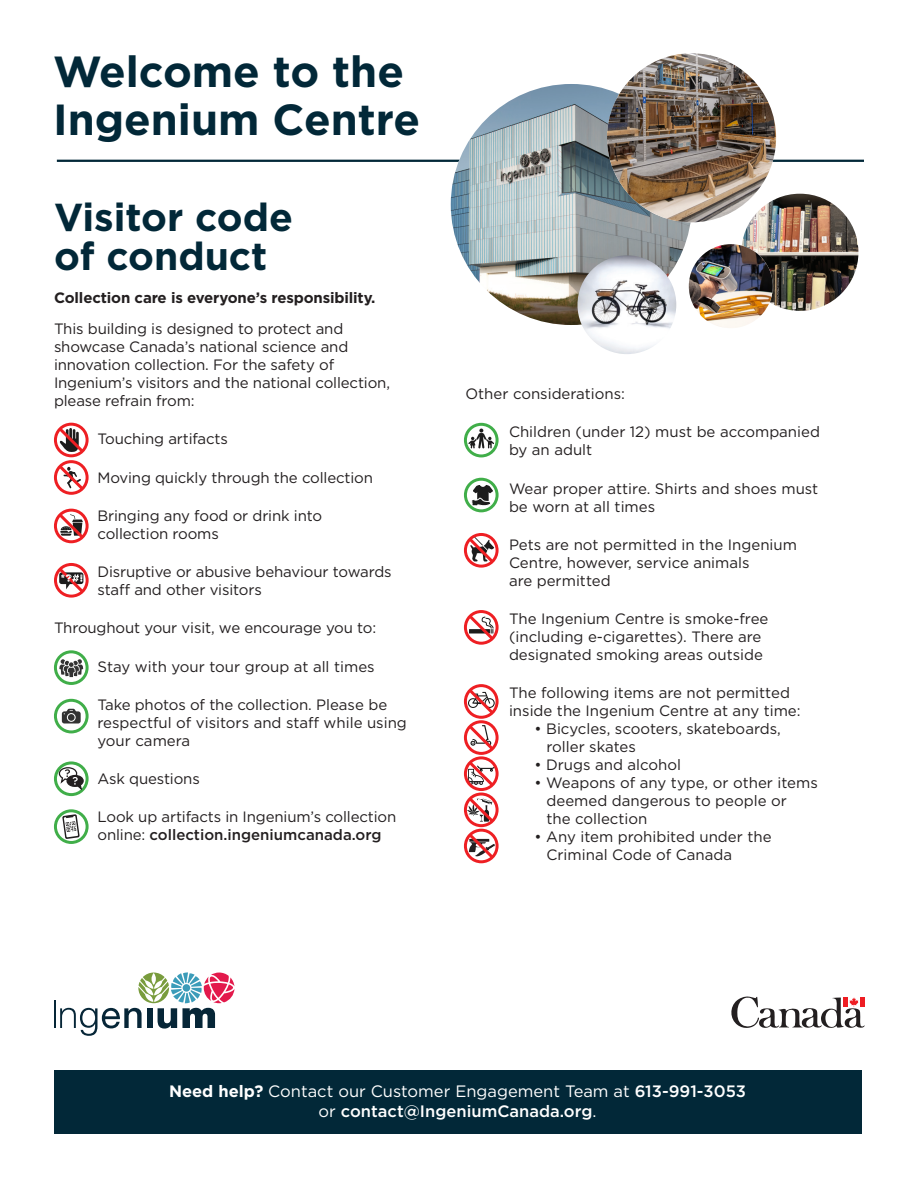
<style>
.page{position:relative;width:918px;height:1188px;background:#fff}
.page>*{position:absolute;margin:0;border:0;box-sizing:border-box;transform-origin:0 0}
.t1{font:700 43.5px/48px "Gotham";color:#022838}
.t2{font:700 39px/39px "Gotham";color:#022838}
.t3{font:500 16.5px/19.8px "Gotham";color:#fff;text-align:center}
.t4{font:15px/18px "Gotham";letter-spacing:-.01em;color:#231f20}
.t5{font:700 15px "Gotham";letter-spacing:-.01em;color:#231f20}
.s1{font-weight:500}
.s2{font-weight:700}
.s3{font-weight:400}
</style>
<div class="page">
<hr style="left:57px;top:160px;width:807px;height:2px;background:#022838">
<svg style="left:464px;top:533px;width:35px;height:35px"></svg>
<svg style="left:54px;top:509px;width:35px;height:34px"></svg>
<svg style="left:54px;top:699px;width:35px;height:34px"></svg>
<svg style="left:464px;top:478px;width:35px;height:34px"></svg>
<svg style="left:54px;top:761px;width:35px;height:35px"></svg>
<svg style="left:54px;top:809px;width:35px;height:35px"></svg>
<svg style="left:54px;top:563px;width:35px;height:35px"></svg>
<svg style="left:54px;top:650px;width:35px;height:35px"></svg>
<svg style="left:464px;top:423px;width:35px;height:34px"></svg>
<svg style="left:54px;top:423px;width:35px;height:72px"></svg>
<svg style="left:464px;top:610px;width:35px;height:35px"></svg>
<img style="left:451px;top:84px;width:241px;height:241px;border-radius:121px">
<img style="left:741px;top:194px;width:117px;height:117px;border-radius:59px">
<img style="left:689px;top:244px;width:84px;height:84px;border-radius:42px">
<img style="left:607px;top:53px;width:169px;height:169px;border-radius:85px">
<img style="left:577px;top:255px;width:99px;height:99px;border-radius:49px">
<svg style="left:464px;top:684px;width:35px;height:179px"></svg>
<svg style="left:731px;top:997px;width:134px;height:31px"></svg>
<svg style="left:54px;top:972px;width:180px;height:64px"></svg>
<div style="left:54px;top:1070px;width:807px;height:64px;background:#022838"></div>
<p class="t1" style="left:53px;top:48px;width:369px">Welcome to the<br>Ingenium Centre</p>
<p class="t2" style="left:54px;top:197px;width:240px">Visitor code of conduct</p>
<p class="t5" style="left:54px;top:287px;width:323px">Collection care is everyone’s responsibility.</p>
<p class="t4" style="left:54px;top:320px;width:338px">This building is designed to protect and showcase Canada’s national science and innovation collection. For the safety of Ingenium’s visitors and the national collection, please refrain from:</p>
<p class="t4" style="left:98px;top:430px;width:132px">Touching artifacts</p>
<p class="t4" style="left:98px;top:468px;width:277px">Moving quickly through the collection</p>
<p class="t4" style="left:98px;top:506px;width:226px">Bringing any food or drink into collection rooms</p>
<p class="t4" style="left:98px;top:563px;width:296px">Disruptive or abusive behaviour towards staff and other visitors</p>
<p class="t4" style="left:54px;top:619px;width:324px">Throughout your visit, we encourage you to:</p>
<p class="t4" style="left:98px;top:657px;width:279px">Stay with your tour group at all times</p>
<p class="t4" style="left:98px;top:695px;width:311px">Take photos of the collection. Please be respectful of visitors and staff while using your camera</p>
<p class="t4" style="left:98px;top:770px;width:104px">Ask questions</p>
<p class="t4" style="left:98px;top:808px;width:300px">Look up artifacts in Ingenium’s collection online: <span class="s1">collection.ingeniumcanada.org</span></p>
<p class="t4" style="left:466px;top:384px;width:161px">Other considerations:</p>
<p class="t4" style="left:509px;top:423px;width:313px">Children (under 12) must be accompanied by an adult</p>
<p class="t4" style="left:509px;top:479px;width:311px">Wear proper attire. Shirts and shoes must be worn at all times</p>
<p class="t4" style="left:509px;top:535px;width:290px">Pets are not permitted in the Ingenium<br>Centre, however, service animals<br>are permitted</p>
<p class="t4" style="left:509px;top:609px;width:261px">The Ingenium Centre is smoke-free (including e-cigarettes). There are designated smoking areas outside</p>
<p class="t4" style="left:509px;top:684px;width:293px">The following items are not permitted inside the Ingenium Centre at any time:</p>
<p class="t4" style="left:547px;top:720px;width:236px;text-indent:-12px">• Bicycles, scooters, skateboards, roller skates</p>
<p class="t4" style="left:535px;top:756px;width:148px">• Drugs and alcohol</p>
<p class="t4" style="left:547px;top:774px;width:273px;text-indent:-12px">• Weapons of any type, or other items deemed dangerous to people or<br>the collection</p>
<p class="t4" style="left:547px;top:828px;width:227px;text-indent:-12px">• Any item prohibited under the<br>Criminal Code of Canada</p>
<p class="t3" style="left:169px;top:1081px;width:579px"><span class="s2">Need help?</span> <span class="s3">Contact our Customer Engagement Team at</span> 613-991-3053 <span class="s3">or</span> contact@IngeniumCanada.org<span class="s3">.</span></p>
</div>
